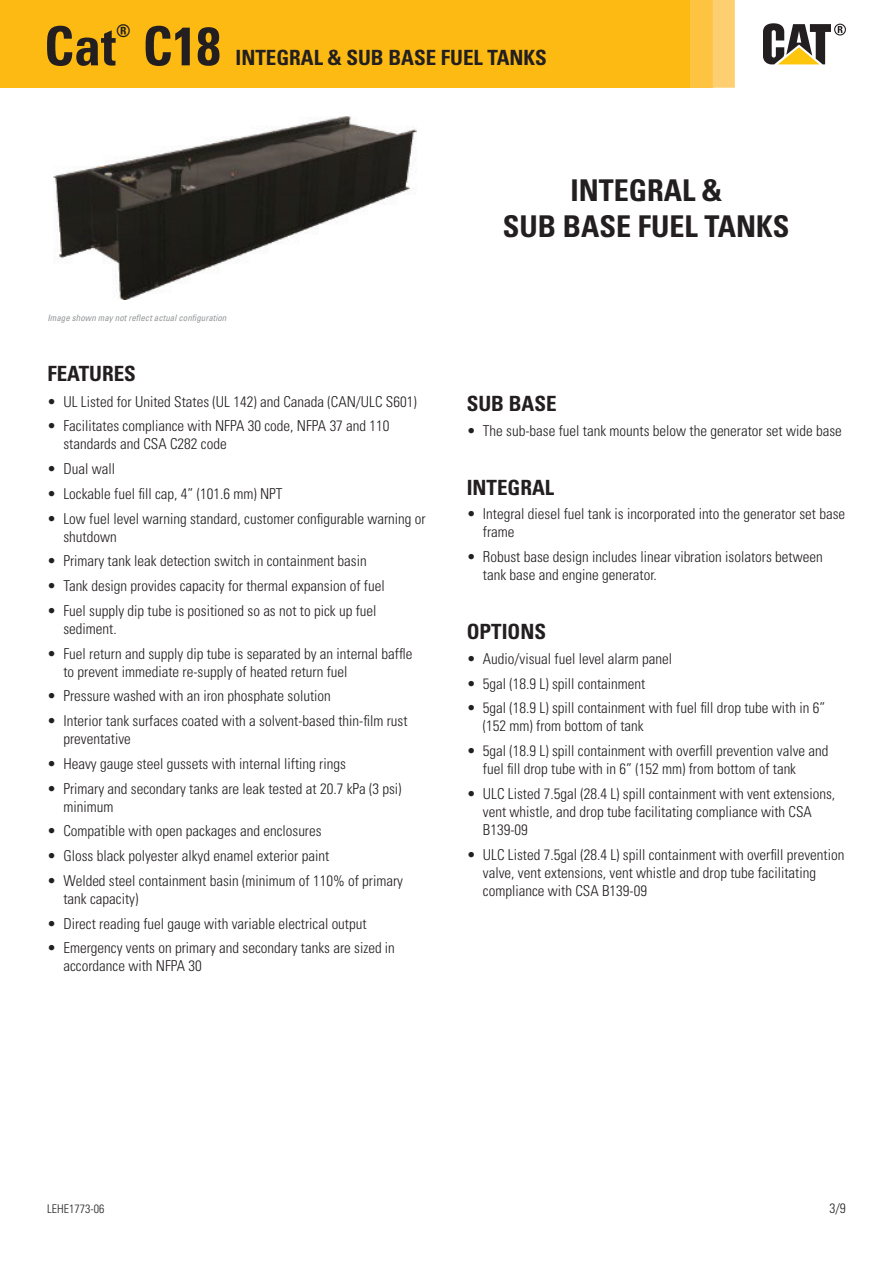
<style>
.page{position:relative;width:893px;height:1263px;background:#fff}
.page>*{position:absolute;margin:0;border:0;box-sizing:border-box;transform-origin:0 0}
.t1{font:700 condensed 54px "Univers LT Std";color:#231f20}
.t2{font:700 condensed 30px/36px "Univers LT Std";color:#231f20;text-align:center}
.t3{font:700 condensed 21px "Univers LT Std";color:#231f20}
.t4{font:700 condensed 17.55px "Univers LT Std";color:#231f20}
.t5{font:300 condensed 15px/18px "Univers LT Std";color:#231f20}
.t6{font:300 condensed 13.5px "Univers LT Std";color:#231f20}
.t7{font:300 condensed 12px "Univers LT Std";color:#231f20}
.t8{font:italic condensed 9px "Univers LT Std";color:#939598}
</style>
<div class="page">
<svg style="left:763px;top:23px;width:83px;height:41px"></svg>
<div style="left:0;top:0;width:690px;height:88px;background:#fcba13"></div>
<div style="left:690px;top:0;width:23px;height:88px;background:#fec340"></div>
<div style="left:713px;top:0;width:22px;height:88px;background:#fecf71"></div>
<img style="left:53px;top:117px;width:363px;height:182px">
<p class="t4" style="left:116px;top:20px;width:16px">®</p>
<h1 class="t1" style="left:143px;top:13px;width:79px">C18</h1>
<h1 class="t1" style="left:44px;top:13px;width:74px">Cat</h1>
<h3 class="t3" style="left:236px;top:45px;width:313px">INTEGRAL &amp; SUB BASE FUEL TANKS</h3>
<p class="t8" style="left:47px;top:312px;width:180px">Image shown may not reflect actual configuration</p>
<p class="t2" style="left:503px;top:172px;width:288px">INTEGRAL &amp;<br>SUB BASE FUEL TANKS</p>
<p class="t3" style="left:47px;top:360px;width:90px">FEATURES</p>
<p class="t5" style="left:47px;top:392px;width:371px">• UL Listed for United States (UL 142) and Canada (CAN/ULC S601)</p>
<p class="t5" style="left:63px;top:417px;width:328px;text-indent:-16px">• Facilitates compliance with NFPA 30 code, NFPA 37 and 110 standards and CSA C282 code</p>
<p class="t5" style="left:47px;top:460px;width:69px">• Dual wall</p>
<p class="t5" style="left:47px;top:485px;width:237px">• Lockable fuel fill cap, 4” (101.6 mm) NPT</p>
<p class="t5" style="left:63px;top:509px;width:364px;text-indent:-16px">• Low fuel level warning standard, customer configurable warning or shutdown</p>
<p class="t5" style="left:47px;top:552px;width:321px">• Primary tank leak detection switch in containment basin</p>
<p class="t5" style="left:47px;top:577px;width:339px">• Tank design provides capacity for thermal expansion of fuel</p>
<p class="t5" style="left:63px;top:602px;width:315px;text-indent:-16px">• Fuel supply dip tube is positioned so as not to pick up fuel sediment.</p>
<p class="t5" style="left:63px;top:644px;width:350px;text-indent:-16px">• Fuel return and supply dip tube is separated by an internal baffle to prevent immediate re-supply of heated return fuel</p>
<p class="t5" style="left:47px;top:687px;width:285px">• Pressure washed with an iron phosphate solution</p>
<p class="t5" style="left:63px;top:712px;width:346px;text-indent:-16px">• Interior tank surfaces coated with a solvent-based thin-film rust preventative</p>
<p class="t5" style="left:47px;top:755px;width:300px">• Heavy gauge steel gussets with internal lifting rings</p>
<p class="t5" style="left:63px;top:779px;width:340px;text-indent:-16px">• Primary and secondary tanks are leak tested at 20.7 kPa (3 psi) minimum</p>
<p class="t5" style="left:47px;top:822px;width:276px">• Compatible with open packages and enclosures</p>
<p class="t5" style="left:47px;top:847px;width:283px">• Gloss black polyester alkyd enamel exterior paint</p>
<p class="t5" style="left:63px;top:872px;width:341px;text-indent:-16px">• Welded steel containment basin (minimum of 110% of primary tank capacity)</p>
<p class="t5" style="left:47px;top:914px;width:321px">• Direct reading fuel gauge with variable electrical output</p>
<p class="t5" style="left:63px;top:939px;width:333px;text-indent:-16px">• Emergency vents on primary and secondary tanks are sized in accordance with NFPA 30</p>
<p class="t3" style="left:467px;top:391px;width:91px">SUB BASE</p>
<p class="t5" style="left:467px;top:421px;width:377px">• The sub-base fuel tank mounts below the generator set wide base</p>
<p class="t3" style="left:467px;top:474px;width:89px">INTEGRAL</p>
<p class="t5" style="left:483px;top:505px;width:364px;text-indent:-16px">• Integral diesel fuel tank is incorporated into the generator set base frame</p>
<p class="t5" style="left:483px;top:548px;width:341px;text-indent:-16px">• Robust base design includes linear vibration isolators between tank base and engine generator.</p>
<p class="t3" style="left:467px;top:619px;width:81px">OPTIONS</p>
<p class="t5" style="left:467px;top:650px;width:207px">• Audio/visual fuel level alarm panel</p>
<p class="t5" style="left:467px;top:674px;width:180px">• 5gal (18.9 L) spill containment</p>
<p class="t5" style="left:483px;top:699px;width:344px;text-indent:-16px">• 5gal (18.9 L) spill containment with fuel fill drop tube with in 6” (152 mm) from bottom of tank</p>
<p class="t5" style="left:483px;top:742px;width:347px;text-indent:-16px">• 5gal (18.9 L) spill containment with overfill prevention valve and fuel fill drop tube with in 6” (152 mm) from bottom of tank</p>
<p class="t5" style="left:483px;top:785px;width:354px;text-indent:-16px">• ULC Listed 7.5gal (28.4 L) spill containment with vent extensions, vent whistle, and drop tube facilitating compliance with CSA<br>B139-09</p>
<p class="t5" style="left:483px;top:845px;width:363px;text-indent:-16px">• ULC Listed 7.5gal (28.4 L) spill containment with overfill prevention valve, vent extensions, vent whistle and drop tube facilitating compliance with CSA B139-09</p>
<p class="t7" style="left:47px;top:1201px;width:59px">LEHE1773-06</p>
<p class="t6" style="left:829px;top:1200px;width:18px">3/9</p>
</div>
